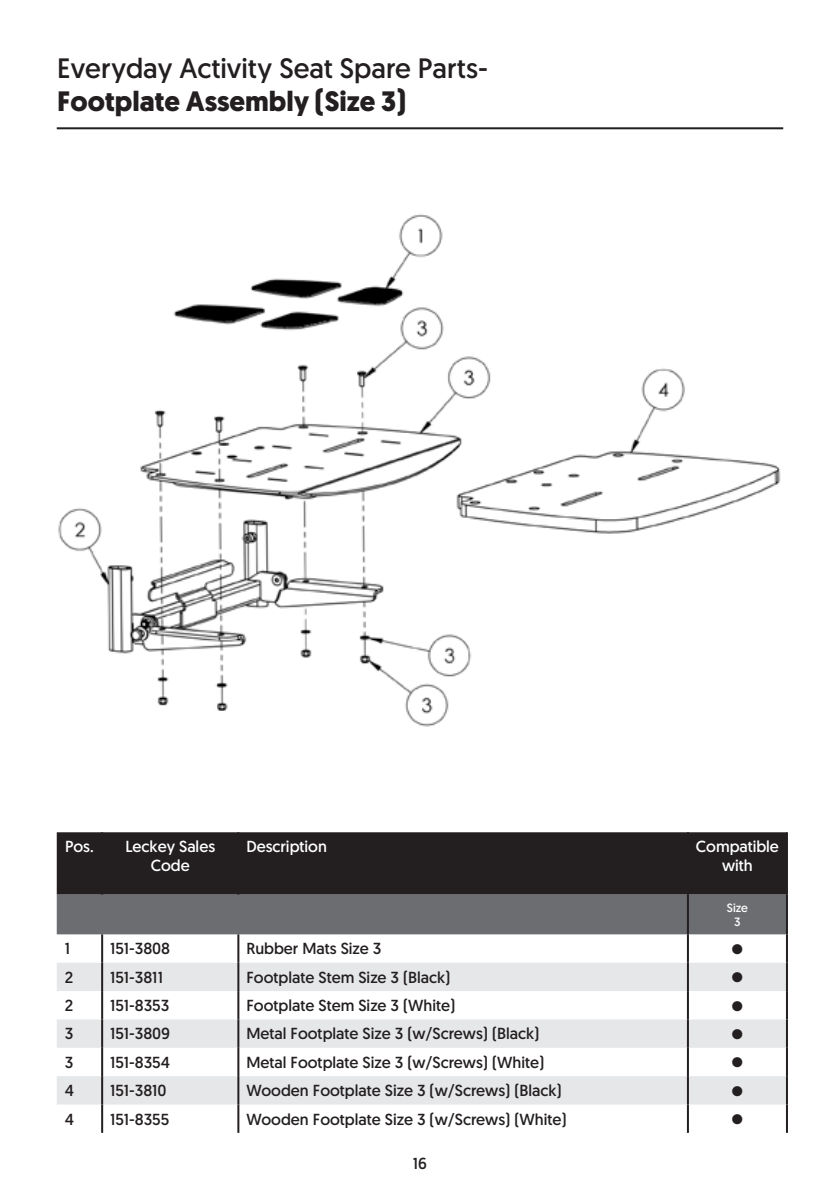
<style>
.page{position:relative;width:840px;height:1191px;background:#fff}
.page>*{position:absolute;margin:0;border:0;box-sizing:border-box;transform-origin:0 0}
.t1{font:28px "Geomanist";color:#231f20}
.t2{font:700 28px "Geomanist";color:#231f20}
.Table_Body_Text{font:16px "Geomanist";color:#231f20}
.Table_Body_Text-2{font:16px/19.2px "Geomanist";color:#fff;text-align:center}
.Table_Body_Text-3{font:14px "Zapf Dingbats ITC";color:#231f20}
.Table_Body_Text-4{font:12px "Geomanist";color:#fff}
</style>
<div class="page">
<div style="left:57px;top:832px;width:728px;height:62px;background:#231f20"></div>
<div style="left:57px;top:894px;width:728px;height:40px;background:#6c6d70"></div>
<svg style="left:57px;top:962px;width:728px;height:142px;fill:#e6e7e9"></svg>
<hr style="left:101px;top:934px;width:2px;height:28px;background:#231f20">
<hr style="left:237px;top:934px;width:2px;height:28px;background:#231f20">
<hr style="left:686px;top:934px;width:2px;height:28px;background:#231f20">
<hr style="left:101px;top:962px;width:2px;height:29px;background:#231f20">
<hr style="left:237px;top:962px;width:2px;height:29px;background:#231f20">
<hr style="left:686px;top:962px;width:2px;height:29px;background:#231f20">
<hr style="left:101px;top:991px;width:2px;height:28px;background:#231f20">
<hr style="left:237px;top:991px;width:2px;height:28px;background:#231f20">
<hr style="left:686px;top:991px;width:2px;height:28px;background:#231f20">
<hr style="left:101px;top:1019px;width:2px;height:28px;background:#231f20">
<hr style="left:237px;top:1019px;width:2px;height:28px;background:#231f20">
<hr style="left:686px;top:1019px;width:2px;height:28px;background:#231f20">
<hr style="left:101px;top:1047px;width:2px;height:29px;background:#231f20">
<hr style="left:237px;top:1047px;width:2px;height:29px;background:#231f20">
<hr style="left:686px;top:1047px;width:2px;height:29px;background:#231f20">
<hr style="left:101px;top:1076px;width:2px;height:28px;background:#231f20">
<hr style="left:237px;top:1076px;width:2px;height:28px;background:#231f20">
<hr style="left:686px;top:1076px;width:2px;height:28px;background:#231f20">
<hr style="left:101px;top:1104px;width:2px;height:28px;background:#231f20">
<hr style="left:237px;top:1104px;width:2px;height:28px;background:#231f20">
<hr style="left:686px;top:1104px;width:2px;height:28px;background:#231f20">
<hr style="left:101px;top:832px;width:2px;height:62px;background:#231f20">
<hr style="left:686px;top:894px;width:2px;height:40px;background:#231f20">
<hr style="left:785px;top:894px;width:2px;height:40px;background:#231f20">
<hr style="left:237px;top:832px;width:2px;height:62px;background:#231f20">
<hr style="left:686px;top:832px;width:2px;height:62px;background:#231f20">
<hr style="left:785px;top:832px;width:2px;height:62px;background:#231f20">
<hr style="left:785px;top:934px;width:2px;height:28px;background:#231f20">
<hr style="left:785px;top:962px;width:2px;height:29px;background:#231f20">
<hr style="left:785px;top:991px;width:2px;height:28px;background:#231f20">
<hr style="left:785px;top:1019px;width:2px;height:28px;background:#231f20">
<hr style="left:785px;top:1047px;width:2px;height:29px;background:#231f20">
<hr style="left:785px;top:1076px;width:2px;height:28px;background:#231f20">
<hr style="left:785px;top:1104px;width:2px;height:28px;background:#231f20">
<hr style="left:57px;top:127px;width:725px;height:2px;background:#231f20">
<img style="left:58px;top:214px;width:723px;height:513px">
<p class="t1" style="left:57px;top:50px;width:432px">Everyday Activity Seat Spare Parts-</p>
<p class="t2" style="left:57px;top:83px;width:350px">Footplate Assembly (Size 3)</p>
<p class="Table_Body_Text-2" style="left:65px;top:836px;width:30px">Pos.</p>
<p class="Table_Body_Text-2" style="left:125px;top:836px;width:91px">Leckey Sales<br>Code</p>
<p class="Table_Body_Text-2" style="left:246px;top:836px;width:82px">Description</p>
<p class="Table_Body_Text-2" style="left:695px;top:836px;width:84px">Compatible</p>
<p class="Table_Body_Text-2" style="left:721px;top:856px;width:32px">with</p>
<p class="Table_Body_Text-4" style="left:726px;top:899px;width:23px">Size</p>
<p class="Table_Body_Text-4" style="left:733px;top:914px;width:8px">3</p>
<p class="Table_Body_Text" style="left:65px;top:938px;width:7px">1</p>
<p class="Table_Body_Text" style="left:110px;top:938px;width:62px">151-3808</p>
<p class="Table_Body_Text" style="left:246px;top:938px;width:136px">Rubber Mats Size 3</p>
<p class="Table_Body_Text-3" style="left:731px;top:942px;width:13px">●</p>
<p class="Table_Body_Text" style="left:65px;top:966px;width:10px">2</p>
<p class="Table_Body_Text" style="left:110px;top:966px;width:54px">151-3811</p>
<p class="Table_Body_Text" style="left:246px;top:966px;width:205px">Footplate Stem Size 3 (Black)</p>
<p class="Table_Body_Text-3" style="left:731px;top:970px;width:13px">●</p>
<p class="Table_Body_Text" style="left:65px;top:995px;width:10px">2</p>
<p class="Table_Body_Text" style="left:110px;top:995px;width:61px">151-8353</p>
<p class="Table_Body_Text" style="left:246px;top:995px;width:210px">Footplate Stem Size 3 (White)</p>
<p class="Table_Body_Text-3" style="left:731px;top:999px;width:13px">●</p>
<p class="Table_Body_Text" style="left:65px;top:1023px;width:10px">3</p>
<p class="Table_Body_Text" style="left:110px;top:1023px;width:61px">151-3809</p>
<p class="Table_Body_Text" style="left:246px;top:1023px;width:294px">Metal Footplate Size 3 (w/Screws) (Black)</p>
<p class="Table_Body_Text-3" style="left:731px;top:1027px;width:13px">●</p>
<p class="Table_Body_Text" style="left:65px;top:1051px;width:10px">3</p>
<p class="Table_Body_Text" style="left:110px;top:1051px;width:61px">151-8354</p>
<p class="Table_Body_Text" style="left:246px;top:1051px;width:299px">Metal Footplate Size 3 (w/Screws) (White)</p>
<p class="Table_Body_Text-3" style="left:731px;top:1055px;width:13px">●</p>
<p class="Table_Body_Text" style="left:65px;top:1080px;width:11px">4</p>
<p class="Table_Body_Text" style="left:110px;top:1080px;width:58px">151-3810</p>
<p class="Table_Body_Text" style="left:246px;top:1080px;width:316px">Wooden Footplate Size 3 (w/Screws) (Black)</p>
<p class="Table_Body_Text-3" style="left:731px;top:1084px;width:13px">●</p>
<p class="Table_Body_Text" style="left:65px;top:1108px;width:11px">4</p>
<p class="Table_Body_Text" style="left:110px;top:1108px;width:61px">151-8355</p>
<p class="Table_Body_Text" style="left:246px;top:1108px;width:321px">Wooden Footplate Size 3 (w/Screws) (White)</p>
<p class="Table_Body_Text-3" style="left:731px;top:1112px;width:13px">●</p>
<p class="Table_Body_Text" style="left:412px;top:1152px;width:16px">16</p>
</div>
